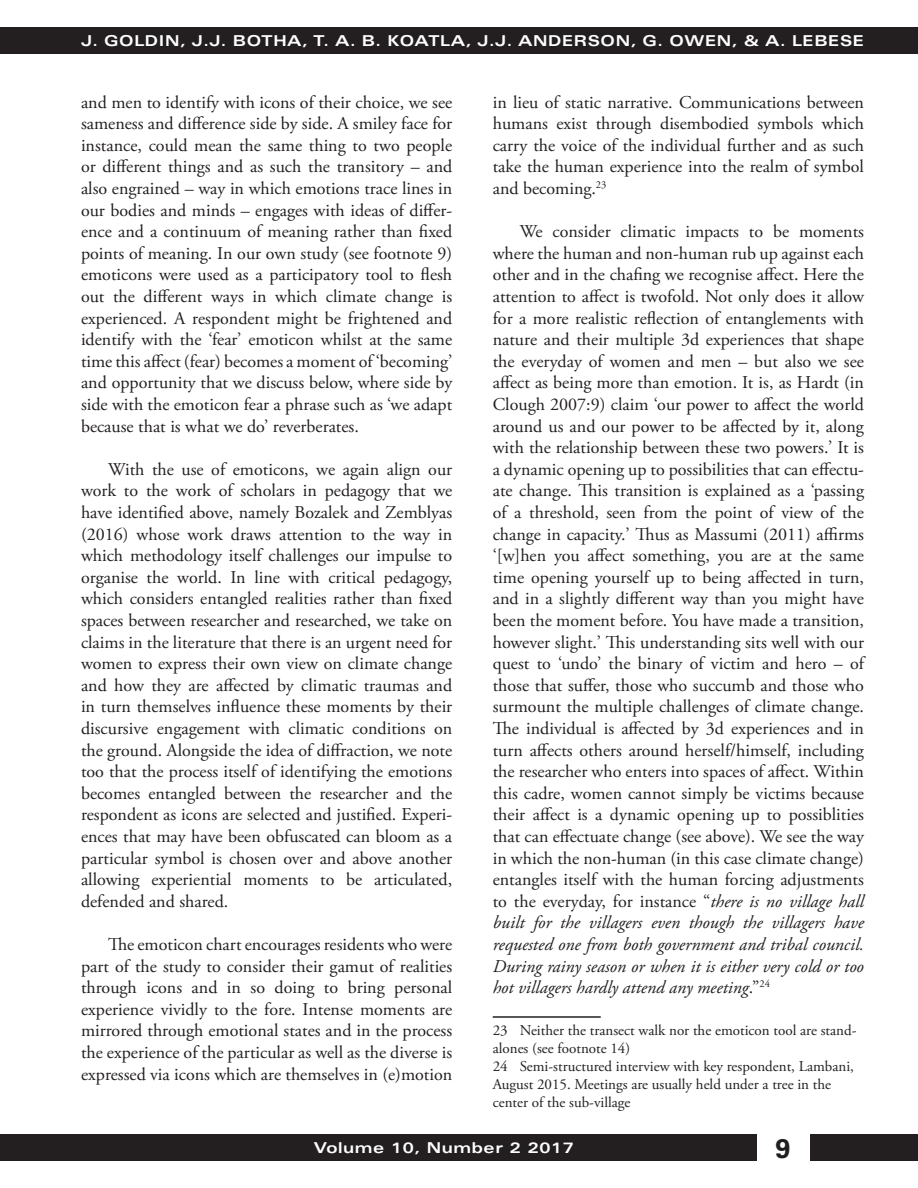
<style>
.page{position:relative;width:918px;height:1188px;background:#fff}
.page>*{position:absolute;margin:0;border:0;box-sizing:border-box;transform-origin:0 0}
.t1{font:700 27px "Univers LT Std";color:#231f20}
.t2{font:18px/21.6px "Adobe Garamond Pro";color:#231f20;text-align:justify}
.t3{font:15px/18px "Adobe Garamond Pro";color:#231f20}
.t4{font:700 expanded 15px "Univers LT Std";letter-spacing:.04em;color:#fff}
.s1{font-style:italic}
</style>
<div class="page">
<div style="left:0;top:27px;width:918px;height:27px;background:#231f20"></div>
<div style="left:0;top:1134px;width:756px;height:27px;background:#231f20"></div>
<div style="left:810px;top:1134px;width:108px;height:27px;background:#231f20"></div>
<hr style="left:493px;top:1016px;width:108px;height:2px;background:#231f20">
<p class="t4" style="left:81px;top:32px;width:784px">J. GOLDIN, J.J. BOTHA, T. A. B. KOATLA, J.J. ANDERSON, G. OWEN, &amp; A. LEBESE</p>
<p class="t2" style="left:81px;top:92px;width:373px">and men to identify with icons of their choice, we see sameness and difference side by side. A smiley face for instance, could mean the same thing to two people or different things and as such the transitory – and also engrained – way in which emotions trace lines in our bodies and minds – engages with ideas of differ&shy;ence and a continuum of meaning rather than fixed points of meaning. In our own study (see footnote 9) emoticons were used as a participatory tool to flesh out the different ways in which climate change is experienced. A respondent might be frightened and identify with the ‘fear’ emoticon whilst at the same time this affect (fear) becomes a moment of ‘becoming’ and opportunity that we discuss below, where side by side with the emoticon fear a phrase such as ‘we adapt because that is what we do’ reverberates.</p>
<p class="t2" style="left:81px;top:459px;width:373px;text-indent:27px">With the use of emoticons, we again align our work to the work of scholars in pedagogy that we have identified above, namely Bozalek and Zemblyas (2016) whose work draws attention to the way in which methodology itself challenges our impulse to organise the world. In line with critical pedagogy, which considers entangled realities rather than fixed spaces between researcher and researched, we take on claims in the literature that there is an urgent need for women to express their own view on climate change and how they are affected by climatic traumas and in turn themselves influence these moments by their discursive engagement with climatic conditions on the ground. Alongside the idea of diffraction, we note too that the process itself of identifying the emotions becomes entangled between the researcher and the respondent as icons are selected and justified. Experi&shy;ences that may have been obfuscated can bloom as a particular symbol is chosen over and above another allowing experiential moments to be articulated, defended and shared.</p>
<p class="t2" style="left:81px;top:934px;width:373px;text-indent:27px">The emoticon chart encourages residents who were part of the study to consider their gamut of realities through icons and in so doing to bring personal experience vividly to the fore. Intense moments are mirrored through emotional states and in the process the experience of the particular as well as the diverse is expressed via icons which are themselves in (e)motion</p>
<p class="t2" style="left:493px;top:92px;width:373px">in lieu of static narrative. Communications between humans exist through disembodied symbols which carry the voice of the individual further and as such take the human experience into the realm of symbol and becoming.<sup>23</sup></p>
<p class="t2" style="left:493px;top:221px;width:373px;text-indent:27px">We consider climatic impacts to be moments where the human and non-human rub up against each other and in the chafing we recognise affect. Here the attention to affect is twofold. Not only does it allow for a more realistic reflection of entanglements with nature and their multiple 3d experiences that shape the everyday of women and men – but also we see affect as being more than emotion. It is, as Hardt (in Clough 2007:9) claim ‘our power to affect the world around us and our power to be affected by it, along with the relationship between these two powers.’ It is a dynamic opening up to possibilities that can effectu&shy;ate change. This transition is explained as a ‘passing of a threshold, seen from the point of view of the change in capacity.’ Thus as Massumi (2011) affirms ‘[w]hen you affect something, you are at the same time opening yourself up to being affected in turn, and in a slightly different way than you might have been the moment before. You have made a transition, however slight.’ This understanding sits well with our quest to ‘undo’ the binary of victim and hero – of those that suffer, those who succumb and those who surmount the multiple challenges of climate change.<br>The individual is affected by 3d experiences and in turn affects others around herself/himself, including the researcher who enters into spaces of affect. Within this cadre, women cannot simply be victims because their affect is a dynamic opening up to possiblities that can effectuate change (see above). We see the way in which the non-human (in this case climate change) entangles itself with the human forcing adjustments to the everyday, for instance “<span class="s1">there is no village hall built for the villagers even though the villagers have requested one from both government and tribal council.<br>During rainy season or when it is either very cold or too hot villagers hardly attend any meeting</span>.”<sup>24</sup></p>
<p class="t3" style="left:493px;top:1022px;width:365px">23 Neither the transect walk nor the emoticon tool are stand&shy;alones (see footnote 14)<br>24 Semi-structured interview with key respondent, Lambani, August 2015. Meetings are usually held under a tree in the center of the sub-village</p>
<p class="t4" style="left:314px;top:1139px;width:262px">Volume 10, Number 2 2017</p>
<h1 class="t1" style="left:775px;top:1132px;width:17px">9</h1>
</div>
